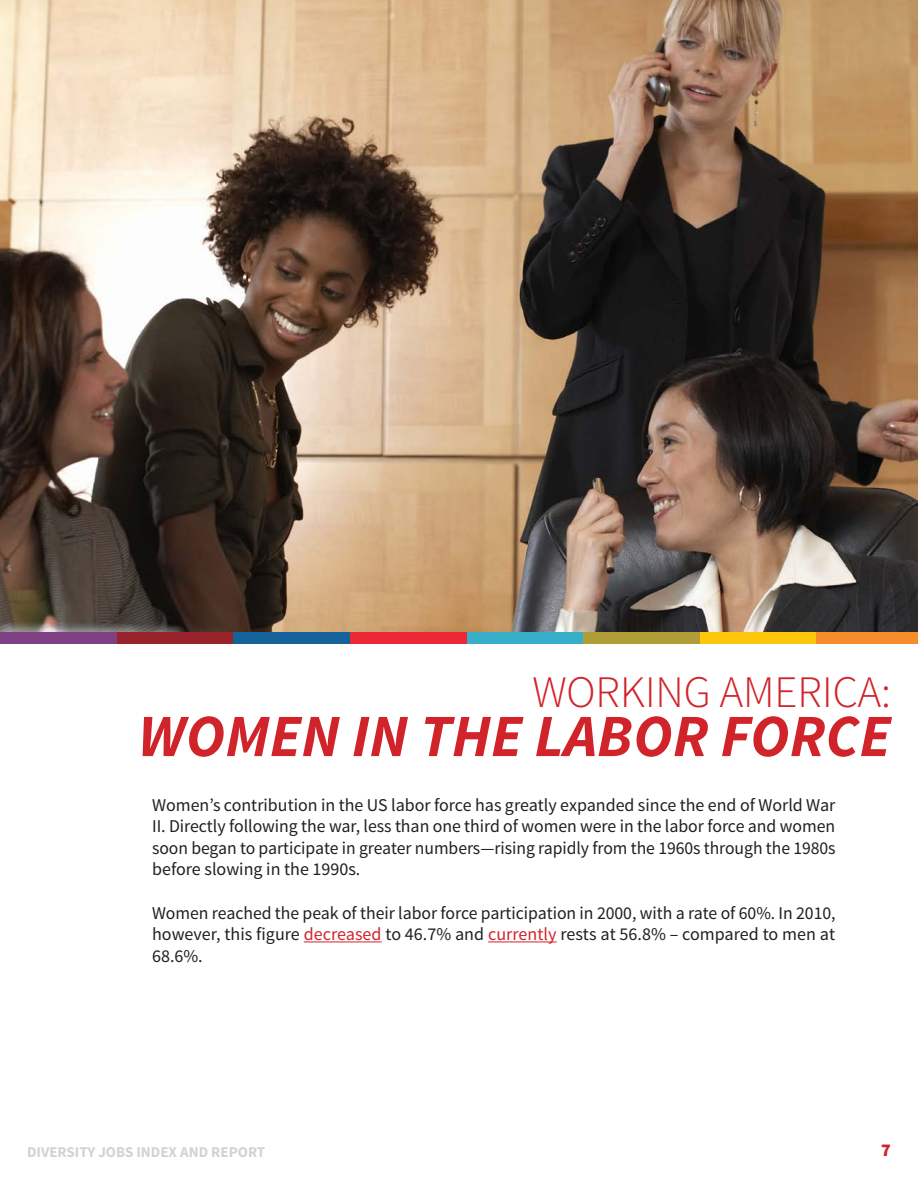
<style>
.page{position:relative;width:918px;height:1188px;background:#fff}
.page>*{position:absolute;margin:0;border:0;box-sizing:border-box;transform-origin:0 0}
.t1{font:italic 700 60px "Source Sans Pro";color:#d1232a}
.t2{font:300 45px "Source Sans Pro";color:#d1232a}
.t3{font:18px/21.6px "Source Sans Pro";color:#231f20;text-align:justify}
.t4{font:900 18px "Source Sans Pro";color:#d1232a}
.t5{font:700 15px "Source Sans Pro";color:#d2d3d2}
.s1{color:#d1232a}
</style>
<div class="page">
<div style="left:816px;top:632px;width:102px;height:11px;background:#f68c2c"></div>
<div style="left:699px;top:632px;width:117px;height:11px;background:#fec70c"></div>
<div style="left:583px;top:632px;width:116px;height:11px;background:#af9e38"></div>
<div style="left:466px;top:632px;width:117px;height:11px;background:#37afc8"></div>
<div style="left:350px;top:632px;width:116px;height:11px;background:#ed2836"></div>
<div style="left:233px;top:632px;width:117px;height:11px;background:#156199"></div>
<div style="left:117px;top:632px;width:116px;height:11px;background:#98232b"></div>
<div style="left:0;top:632px;width:117px;height:11px;background:#7f4183"></div>
<img style="left:0;top:0;width:918px;height:632px">
<hr style="left:304px;top:941px;width:78px;height:1px;background:#d1232a">
<hr style="left:488px;top:941px;width:69px;height:1px;background:#d1232a">
<h2 class="t2" style="left:532px;top:664px;width:360px">WORKING AMERICA:</h2>
<h1 class="t1" style="left:138px;top:698px;width:754px">WOMEN IN THE LABOR FORCE</h1>
<p class="t3" style="left:152px;top:794px;width:685px">Women’s contribution in the US labor force has greatly expanded since the end of World War II. Directly following the war, less than one third of women were in the labor force and women soon began to participate in greater numbers—rising rapidly from the 1960s through the 1980s before slowing in the 1990s.</p>
<p class="t3" style="left:152px;top:902px;width:685px">Women reached the peak of their labor force participation in 2000, with a rate of 60%. In 2010, however, this figure <span class="s1">decreased</span> to 46.7% and <span class="s1">currently</span> rests at 56.8% – compared to men at 68.6%.</p>
<p class="t5" style="left:27px;top:1143px;width:240px">DIVERSITY JOBS INDEX AND REPORT</p>
<p class="t4" style="left:881px;top:1138px;width:11px">7</p>
</div>
